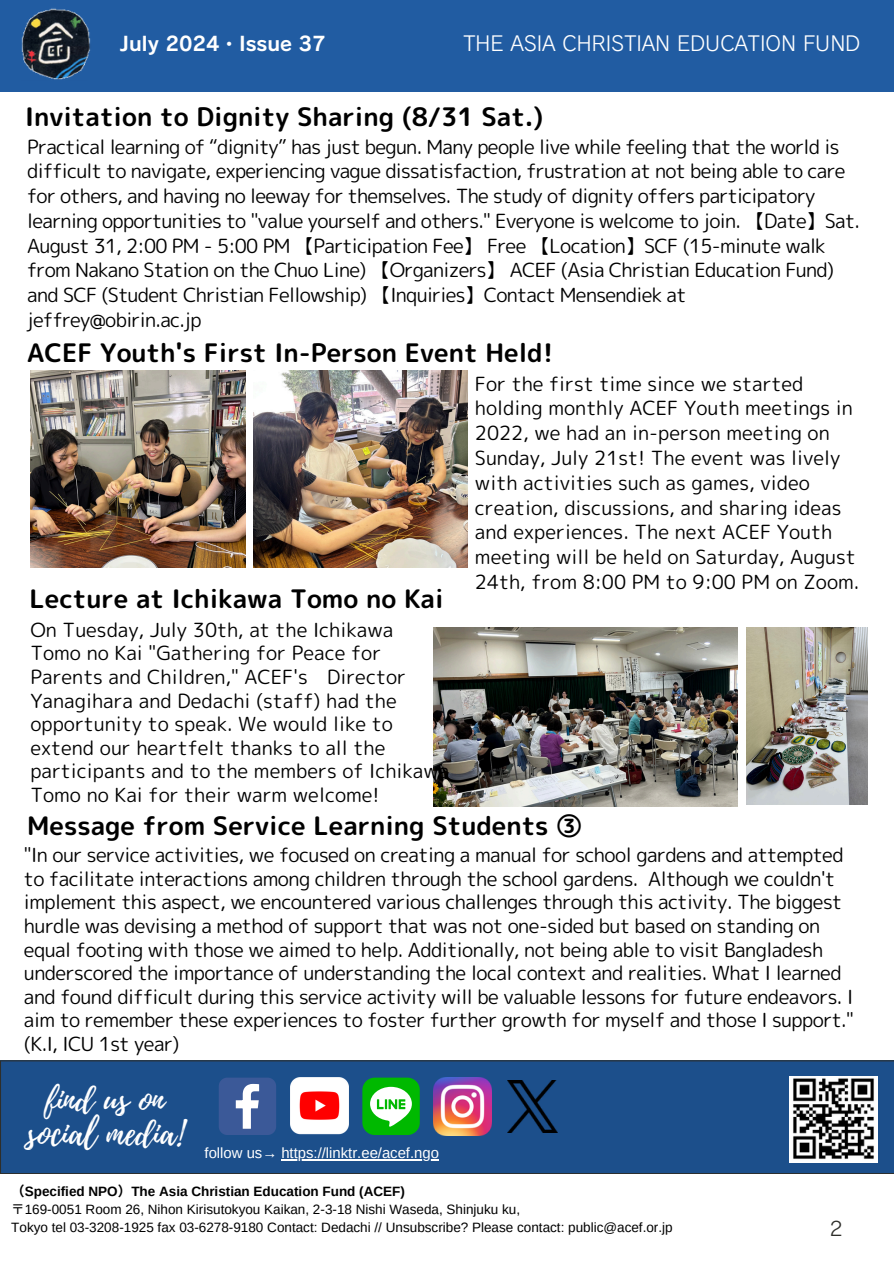
<style>
.page{position:relative;width:894px;height:1264px;background:#fff}
.page>*{position:absolute;margin:0;border:0;box-sizing:border-box;transform-origin:0 0}
.t1{font:34.8px/33.8px "Playlist Script";color:#fff;text-align:center}
.t2{font:25.5px "rounded mplus 1 p bold";color:#000}
.t3{font:20.1px "Canva Rodin Wanpaku Pro M";color:#fff}
.t4{font:19.5px/23.7px "rounded mplus 1 p regular";letter-spacing:-.025em;color:#000}
.t5{font:19.5px/24.8px "rounded mplus 1 p regular";color:#000}
.t6{font:19.5px "Canva Rodin Wanpaku Pro B";color:#fff}
.t7{font:19.35px "Canva Rodin Wanpaku Pro M";color:#2e2e2a}
.t8{font:14.85px "Arimo";color:#fff}
.t9{font:13.5px "Arimo";color:#000}
.t10{font:700 13.5px "Arimo";color:#000}
.s1{font-family:"Noto Sans CJ Ksc"}
</style>
<div class="page">
<div style="left:0;top:0;width:893px;height:91px;background:#215ca2"></div>
<img style="left:21px;top:8px;width:70px;height:72px">
<img style="left:433px;top:628px;width:304px;height:178px">
<svg style="left:444px;top:723px;width:13px;height:13px"></svg>
<svg style="left:685px;top:701px;width:5px;height:4px"></svg>
<img style="left:746px;top:628px;width:120px;height:176px">
<img style="left:253px;top:371px;width:214px;height:197px">
<img style="left:30px;top:371px;width:215px;height:197px">
<div style="left:0;top:1060px;width:893px;height:114px;background:#1c4f8b"></div>
<img style="left:789px;top:1076px;width:88px;height:85px">
<img style="left:433px;top:1077px;width:58px;height:57px">
<div style="left:362px;top:1077px;width:57px;height:57px;background:#00b900;border-radius:12px"></div>
<svg style="left:370px;top:1086px;width:42px;height:41px"></svg>
<img style="left:290px;top:1077px;width:58px;height:57px">
<svg style="left:219px;top:1077px;width:57px;height:57px"></svg>
<img style="left:507px;top:1080px;width:50px;height:52px">
<hr style="left:281px;top:1159px;width:158px;height:1px;background:#fff">
<p class="t6" style="left:120px;top:34px;width:207px">July 2024・Issue 37</p>
<p class="t3" style="left:463px;top:33px;width:398px">THE ASIA CHRISTIAN EDUCATION FUND</p>
<p class="t2" style="left:25px;top:99px;width:520px">Invitation to Dignity Sharing (8/31 Sat.)</p>
<p class="t4" style="left:27px;top:134px;width:834px;line-height:24.8px">Practical learning of “dignity” has just begun. Many people live while feeling that the world is difficult to navigate, experiencing vague dissatisfaction, frustration at not being able to care for others, and having no leeway for themselves. The study of dignity offers participatory learning opportunities to "value yourself and others." Everyone is welcome to join. 【Date】Sat.<br>August 31, 2:00 PM - 5:00 PM 【Participation Fee】 Free 【Location】SCF (15-minute walk from Nakano Station on the Chuo Line) 【Organizers】 ACEF (Asia Christian Education Fund) and SCF (Student Christian Fellowship) 【Inquiries】Contact Mensendiek at jeffrey@obirin.ac.jp</p>
<p class="t2" style="left:27px;top:334px;width:527px">ACEF Youth's First In-Person Event Held!</p>
<p class="t5" style="left:475px;top:371px;width:386px">For the first time since we started holding monthly ACEF Youth meetings in 2022, we had an in-person meeting on Sunday, July 21st! The event was lively with activities such as games, video creation, discussions, and sharing ideas and experiences. The next ACEF Youth meeting will be held on Saturday, August 24th, from 8:00 PM to 9:00 PM on Zoom.</p>
<h5 class="t2" style="left:30px;top:581px;width:415px">Lecture at Ichikawa Tomo no Kai</h5>
<h2 class="t5" style="left:30px;top:617px;width:420px;line-height:23.7px">On Tuesday, July 30th, at the Ichikawa<br>Tomo no Kai "Gathering for Peace for Parents and Children," ACEF's Director Yanagihara and Dedachi (staff) had the opportunity to speak. We would like to extend our heartfelt thanks to all the participants and to the members of Ichikawa Tomo no Kai for their warm welcome!</h2>
<p class="t2" style="left:27px;top:807px;width:556px">Message from Service Learning Students ③</p>
<p class="t4" style="left:24px;top:842px;width:831px">"In our service activities, we focused on creating a manual for school gardens and attempted to facilitate interactions among children through the school gardens. Although we couldn't implement this aspect, we encountered various challenges through this activity. The biggest hurdle was devising a method of support that was not one-sided but based on standing on equal footing with those we aimed to help. Additionally, not being able to visit Bangladesh underscored the importance of understanding the local context and realities. What I learned and found difficult during this service activity will be valuable lessons for future endeavors. I aim to remember these experiences to foster further growth for myself and those I support." (K.I, ICU 1st year)</p>
<p class="t1" style="left:26px;top:1083px;width:158px">find us on social media!</p>
<p class="t8" style="left:204px;top:1144px;width:236px">follow us→ https://linktr.ee/acef.ngo</p>
<p class="t10" style="left:11px;top:1183px;width:395px"><span class="s1">（</span>Specified NPO<span class="s1">）</span>The Asia Christian Education Fund (ACEF)</p>
<p class="t9" style="left:11px;top:1201px;width:510px"><span class="s1">〒</span>169-0051 Room 26, Nihon Kirisutokyou Kaikan, 2-3-18 Nishi Waseda, Shinjuku ku,</p>
<p class="t9" style="left:11px;top:1219px;width:662px">Tokyo tel 03-3208-1925 fax 03-6278-9180 Contact: Dedachi // Unsubscribe? Please contact: public@acef.or.jp</p>
<h2 class="t7" style="left:829px;top:1218px;width:15px">2</h2>
</div>
